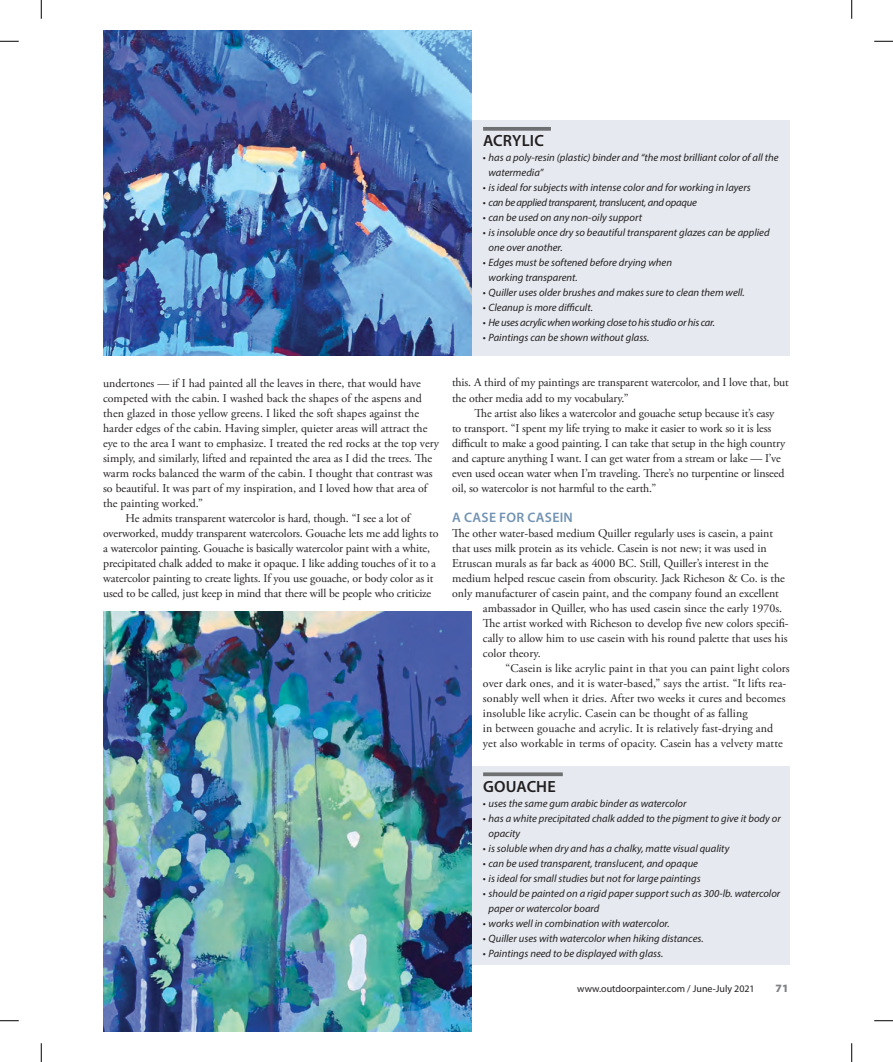
<style>
.page{position:relative;width:893px;height:1062px;background:#fff}
.page>*{position:absolute;margin:0;border:0;box-sizing:border-box;transform-origin:0 0}
.Sidebar_headline{font:600 16.25px "Myriad Pro";letter-spacing:.005em;color:#231f20}
.PA_Sanserif_subhead{font:600 13.75px "Myriad Pro";letter-spacing:.02em;color:#7293b4}
.PA_Body_Text{font:11.88px/15px "Adobe Garamond Pro";letter-spacing:-.01em;color:#231f20}
.PA_Body_Text_no_inde{font:11.88px "Adobe Garamond Pro";color:#231f20}
.PA_Body_Text-2{font:11.88px/15px "Adobe Garamond Pro";letter-spacing:.01em;color:#231f20}
.t1{font:900 11.25px "Myriad Pro";color:#808285}
.t2{font:italic 10.62px/15px "Myriad Pro";color:#231f20}
.t3{font:italic 10.62px "Myriad Pro";letter-spacing:-.025em;color:#231f20}
.t4{font:10px "Myriad Pro";color:#231f20}
</style>
<div class="page">
<div style="left:471px;top:120px;width:318px;height:236px;background:#e6eaf0"></div>
<svg style="left:483px;top:127px;width:68px;height:4px"></svg>
<div style="left:471px;top:766px;width:318px;height:198px;background:#e6eaf0"></div>
<svg style="left:483px;top:772px;width:80px;height:4px"></svg>
<img style="left:103px;top:611px;width:368px;height:420px">
<img style="left:103px;top:30px;width:368px;height:326px">
<svg style="left:0;top:41px;width:19px;height:1px"></svg>
<svg style="left:874px;top:41px;width:18px;height:1px"></svg>
<svg style="left:0;top:1020px;width:19px;height:1px"></svg>
<svg style="left:874px;top:1020px;width:18px;height:1px"></svg>
<svg style="left:41px;top:0;width:1px;height:19px"></svg>
<svg style="left:41px;top:1043px;width:1px;height:18px"></svg>
<svg style="left:851px;top:0;width:1px;height:19px"></svg>
<svg style="left:851px;top:1043px;width:1px;height:18px"></svg>
<p class="Sidebar_headline" style="left:483px;top:130px;width:62px">ACRYLIC</p>
<p class="t2" style="left:488px;top:150px;width:291px;text-indent:-6px">• has a poly-resin (plastic) binder and “the most brilliant color of all the watermedia”</p>
<p class="t2" style="left:483px;top:180px;width:269px">• is ideal for subjects with intense color and for working in layers</p>
<p class="t3" style="left:483px;top:196px;width:215px">• can be applied transparent, translucent, and opaque</p>
<p class="t2" style="left:483px;top:210px;width:161px">• can be used on any non-oily support</p>
<p class="t2" style="left:488px;top:225px;width:282px;text-indent:-6px">• is insoluble once dry so beautiful transparent glazes can be applied one over another.</p>
<p class="t2" style="left:488px;top:255px;width:185px;text-indent:-6px">• Edges must be softened before drying when working transparent.</p>
<p class="t2" style="left:483px;top:285px;width:263px">• Quiller uses older brushes and makes sure to clean them well.</p>
<p class="t2" style="left:483px;top:300px;width:111px">• Cleanup is more difficult.</p>
<p class="t3" style="left:483px;top:316px;width:234px">• He uses acrylic when working close to his studio or his car.</p>
<p class="t2" style="left:483px;top:330px;width:168px">• Paintings can be shown without glass.</p>
<p class="PA_Body_Text" style="left:103px;top:375px;width:337px">undertones — if I had painted all the leaves in there, that would have competed with the cabin. I washed back the shapes of the aspens and then glazed in those yellow greens. I liked the soft shapes against the harder edges of the cabin. Having simpler, quieter areas will attract the eye to the area I want to emphasize. I treated the red rocks at the top very simply, and similarly, lifted and repainted the area as I did the trees. The warm rocks balanced the warm of the cabin. I thought that contrast was so beautiful. It was part of my inspiration, and I loved how that area of the painting worked.”</p>
<p class="PA_Body_Text" style="left:103px;top:510px;width:337px;text-indent:23px">He admits transparent watercolor is hard, though. “I see a lot of overworked, muddy transparent watercolors. Gouache lets me add lights to a watercolor painting. Gouache is basically watercolor paint with a white, precipitated chalk added to make it opaque. I like adding touches of it to a watercolor painting to create lights. If you use gouache, or body color as it used to be called, just keep in mind that there will be people who criticize</p>
<p class="PA_Body_Text" style="left:452px;top:375px;width:338px">this. A third of my paintings are transparent watercolor, and I love that, but the other media add to my vocabulary.”</p>
<p class="PA_Body_Text" style="left:452px;top:405px;width:335px;text-indent:23px">The artist also likes a watercolor and gouache setup because it’s easy to transport. “I spent my life trying to make it easier to work so it is less difficult to make a good painting. I can take that setup in the high country and capture anything I want. I can get water from a stream or lake — I’ve even used ocean water when I’m traveling. There’s no turpentine or linseed oil, so watercolor is not harmful to the earth.”</p>
<p class="PA_Sanserif_subhead" style="left:452px;top:508px;width:122px">A CASE FOR CASEIN</p>
<p class="PA_Body_Text_no_inde" style="left:452px;top:525px;width:322px">The other water-based medium Quiller regularly uses is casein, a paint</p>
<p class="PA_Body_Text_no_inde" style="left:452px;top:540px;width:316px">that uses milk protein as its vehicle. Casein is not new; it was used in</p>
<p class="PA_Body_Text_no_inde" style="left:452px;top:555px;width:318px">Etruscan murals as far back as 4000 BC. Still, Quiller’s interest in the</p>
<p class="PA_Body_Text_no_inde" style="left:452px;top:570px;width:334px">medium helped rescue casein from obscurity. Jack Richeson &amp; Co. is the</p>
<p class="PA_Body_Text_no_inde" style="left:452px;top:585px;width:328px">only manufacturer of casein paint, and the company found an excellent</p>
<p class="PA_Body_Text_no_inde" style="left:483px;top:600px;width:301px">ambassador in Quiller, who has used casein since the early 1970s.</p>
<p class="PA_Body_Text_no_inde" style="left:483px;top:615px;width:307px">The artist worked with Richeson to develop five new colors specifi-</p>
<p class="PA_Body_Text_no_inde" style="left:483px;top:630px;width:306px">cally to allow him to use casein with his round palette that uses his</p>
<p class="PA_Body_Text_no_inde" style="left:483px;top:645px;width:59px">color theory.</p>
<p class="PA_Body_Text-2" style="left:483px;top:660px;width:308px;text-indent:23px">“Casein is like acrylic paint in that you can paint light colors over dark ones, and it is water-based,” says the artist. “It lifts rea&shy;sonably well when it dries. After two weeks it cures and becomes insoluble like acrylic. Casein can be thought of as falling<br>in between gouache and acrylic. It is relatively fast-drying and yet also workable in terms of opacity. Casein has a velvety matte</p>
<p class="Sidebar_headline" style="left:483px;top:775px;width:74px">GOUACHE</p>
<p class="t2" style="left:483px;top:795px;width:205px">• uses the same gum arabic binder as watercolor</p>
<p class="t2" style="left:488px;top:810px;width:294px;text-indent:-6px">• has a white precipitated chalk added to the pigment to give it body or opacity</p>
<p class="t2" style="left:483px;top:840px;width:248px">• is soluble when dry and has a chalky, matte visual quality</p>
<p class="t2" style="left:483px;top:855px;width:217px">• can be used transparent, translucent, and opaque</p>
<p class="t2" style="left:483px;top:870px;width:219px">• is ideal for small studies but not for large paintings</p>
<p class="t2" style="left:488px;top:885px;width:293px;text-indent:-6px">• should be painted on a rigid paper support such as 300-lb. watercolor paper or watercolor board</p>
<p class="t2" style="left:483px;top:915px;width:188px">• works well in combination with watercolor.</p>
<p class="t2" style="left:483px;top:930px;width:222px">• Quiller uses with watercolor when hiking distances.</p>
<p class="t2" style="left:483px;top:945px;width:182px">• Paintings need to be displayed with glass.</p>
<p class="t4" style="left:577px;top:981px;width:179px">www.outdoorpainter.com / June-July 2021</p>
<p class="t1" style="left:775px;top:981px;width:14px">71</p>
</div>
